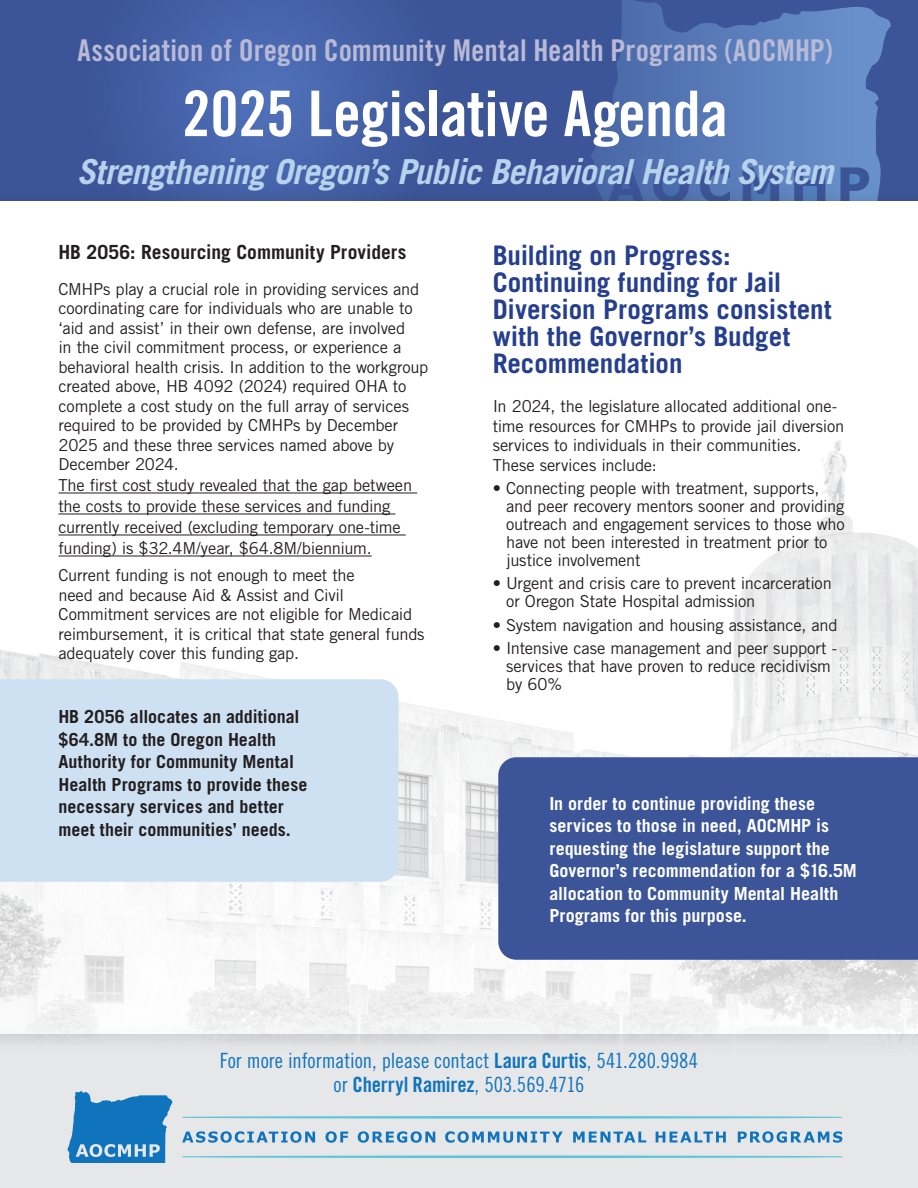
<style>
.page{position:relative;width:918px;height:1188px;background:#fff}
.page>*{position:absolute;margin:0;border:0;box-sizing:border-box;transform-origin:0 0}
.t1{font:63px "Trade Gothic Bold Cond Twenty";letter-spacing:-.005em;color:#fff}
.t2{font:italic 700 34.5px "Trade Gothic LT Std";letter-spacing:-.025em;color:#b6d2ec}
.t3{font:30px "Trade Gothic Bold Cond Twenty";color:#b8bad7}
.t4{font:700 27px/27px "Trade Gothic";color:#253f8e}
.t5{font:21px/24px "Trade Gothic Cond Eighteen";color:#1074bc;text-align:center}
.t6{font:700 19.5px "Trade Gothic";color:#231f20}
.t7{font:700 18px/22.5px "Trade Gothic";color:#fff}
.t8{font:700 18px/22.5px "Trade Gothic";color:#231f20}
.t9{font:16.5px/19.5px "Trade Gothic";letter-spacing:-.015em;color:#231f20}
.s1{font-family:"Trade Gothic Bold Cond Twenty"}
</style>
<div class="page">
<div style="left:0;top:1033px;width:918px;height:155px;background:#e6e7e9"></div>
<div style="left:0;top:0;width:918px;height:201px;background:#3c5598"></div>
<svg style="left:591px;top:0;width:300px;height:186px"></svg>
<svg style="left:142px;top:0;width:249px;height:186px;fill:#4664aa"></svg>
<img style="left:0;top:441px;width:918px;height:602px">
<div style="left:0;top:679px;width:399px;height:203px;background:#cee1f2"></div>
<div style="left:498px;top:757px;width:420px;height:203px;background:#3c5598"></div>
<svg style="left:68px;top:1091px;width:105px;height:72px"></svg>
<svg style="left:182px;top:1131px;width:133px;height:12px"></svg>
<svg style="left:326px;top:1131px;width:22px;height:12px"></svg>
<svg style="left:358px;top:1131px;width:77px;height:12px"></svg>
<svg style="left:445px;top:1131px;width:118px;height:12px"></svg>
<svg style="left:573px;top:1132px;width:73px;height:10px"></svg>
<svg style="left:656px;top:1132px;width:70px;height:10px"></svg>
<svg style="left:738px;top:1131px;width:104px;height:12px"></svg>
<svg style="left:182px;top:1116px;width:660px;height:3px;background:#86cfdd"></svg>
<svg style="left:182px;top:1156px;width:660px;height:2px"></svg>
<hr style="left:58px;top:493px;width:359px;height:1px;background:#231f20">
<hr style="left:58px;top:514px;width:337px;height:1px;background:#231f20">
<hr style="left:58px;top:535px;width:348px;height:1px;background:#231f20">
<hr style="left:58px;top:556px;width:314px;height:1px;background:#231f20">
<p class="t3" style="left:78px;top:32px;width:757px">Association of Oregon Community Mental Health Programs (AOCMHP)</p>
<p class="t1" style="left:182px;top:75px;width:547px">2025 Legislative Agenda</p>
<p class="t2" style="left:77px;top:151px;width:758px">Strengthening Oregon’s Public Behavioral Health System</p>
<p class="t6" style="left:58px;top:240px;width:350px">HB 2056: Resourcing Community Providers</p>
<p class="t9" style="left:58px;top:279px;width:371px">CMHPs play a crucial role in providing services and coordinating care for individuals who are unable to ‘aid and assist’ in their own defense, are involved<br>in the civil commitment process, or experience a behavioral health crisis. In addition to the workgroup created above, HB 4092 (2024) required OHA to complete a cost study on the full array of services required to be provided by CMHPs by December 2025 and these three services named above by December 2024.</p>
<p class="t9" style="left:58px;top:475px;width:355px;line-height:21px">The first cost study revealed that the gap between the costs to provide these services and funding currently received (excluding temporary one-time funding) is $32.4M/year, $64.8M/biennium.</p>
<p class="t9" style="left:58px;top:566px;width:368px">Current funding is not enough to meet the<br>need and because Aid &amp; Assist and Civil Commitment services are not eligible for Medicaid reimbursement, it is critical that state general funds adequately cover this funding gap.</p>
<p class="t8" style="left:58px;top:705px;width:251px">HB 2056 allocates an additional $64.8M to the Oregon Health<br>Authority for Community Mental<br>Health Programs to provide these necessary services and better meet their communities’ needs.</p>
<p class="t4" style="left:493px;top:241px;width:340px">Building on Progress:<br>Continuing funding for Jail<br>Diversion Programs consistent with the Governor’s Budget<br>Recommendation</p>
<p class="t9" style="left:493px;top:396px;width:353px">In 2024, the legislature allocated additional one&shy;time resources for CMHPs to provide jail diversion services to individuals in their communities.<br>These services include:</p>
<p class="t9" style="left:506px;top:479px;width:340px;line-height:18px;text-indent:-14px">• Connecting people with treatment, supports, and peer recovery mentors sooner and providing outreach and engagement services to those who have not been interested in treatment prior to justice involvement</p>
<p class="t9" style="left:506px;top:574px;width:327px;line-height:18px;text-indent:-14px">• Urgent and crisis care to prevent incarceration or Oregon State Hospital admission</p>
<p class="t9" style="left:493px;top:615px;width:346px">• System navigation and housing assistance, and</p>
<p class="t9" style="left:506px;top:639px;width:333px;line-height:18px;text-indent:-14px">• Intensive case management and peer support - services that have proven to reduce recidivism by 60%</p>
<p class="t7" style="left:549px;top:792px;width:309px">In order to continue providing these services to those in need, AOCMHP is requesting the legislature support the Governor’s recommendation for a $16.5M allocation to Community Mental Health Programs for this purpose.</p>
<p class="t5" style="left:220px;top:1048px;width:480px">For more information, please contact <span class="s1">Laura Curtis</span>, 541.280.9984 or <span class="s1">Cherryl Ramirez</span>, 503.569.4716</p>
</div>
